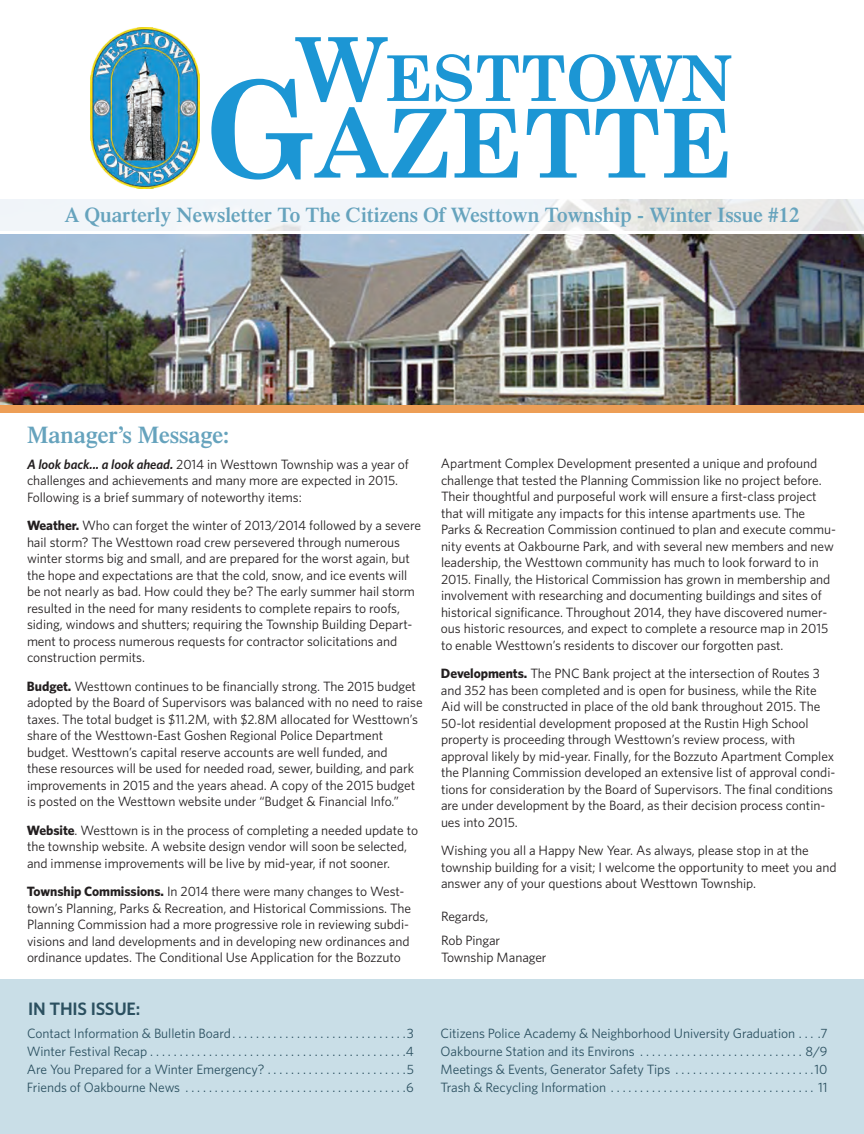
<style>
.page{position:relative;width:864px;height:1134px;background:#fff}
.page>*{position:absolute;margin:0;border:0;box-sizing:border-box;transform-origin:0 0}
.t1{font:700 95.1px "Century Schoolbook";color:#1c96d4}
.t2{font:700 63px "Century Schoolbook";color:#1c96d4}
.new_body{font:600 24px "Times";color:#66a3bd}
.t3{font:600 21px "Times";color:#66a3bd}
.t4{font:600 18px "Whitney";letter-spacing:-.01em;color:#2b5060}
.new_body-2{font:13.5px/16.5px "Whitney";letter-spacing:-.005em;color:#231f20}
.new_body-3{font:13.5px/18px "Whitney";letter-spacing:-.005em;color:#2b5060}
.s1{font-size:88.35px}
.s2{font-size:133.2px}
.s3{font-weight:600;font-style:italic}
.s4{font-weight:700}
</style>
<div class="page">
<div style="left:0;top:980px;width:864px;height:154px;background:#c9dee7"></div>
<img style="left:91px;top:27px;width:109px;height:162px">
<img style="left:0;top:234px;width:864px;height:171px">
<div style="left:0;top:405px;width:864px;height:7px;background:#ed9e56"></div>
<p class="t2" style="left:298px;top:38px;width:436px"><span class="s1">W</span>ESTTOWN</p>
<p class="t1" style="left:205px;top:83px;width:530px"><span class="s2">G</span>AZETTE</p>
<p class="t3" style="left:65px;top:202px;width:736px">A Quarterly Newsletter To The Citizens Of Westtown Township - Winter Issue #12</p>
<p class="new_body" style="left:27px;top:421px;width:204px">Manager’s Message:</p>
<p class="new_body-2" style="left:27px;top:456px;width:383px"><span class="s3">A look back... a look ahead.</span> 2014 in Westtown Township was a year of challenges and achievements and many more are expected in 2015.<br>Following is a brief summary of noteworthy items:</p>
<p class="new_body-2" style="left:27px;top:517px;width:395px"><span class="s4">Weather.</span> Who can forget the winter of 2013/2014 followed by a severe hail storm? The Westtown road crew persevered through numerous winter storms big and small, and are prepared for the worst again, but the hope and expectations are that the cold, snow, and ice events will be not nearly as bad. How could they be? The early summer hail storm resulted in the need for many residents to complete repairs to roofs, siding, windows and shutters; requiring the Township Building Depart&shy;ment to process numerous requests for contractor solicitations and construction permits.</p>
<p class="new_body-2" style="left:27px;top:678px;width:397px"><span class="s4">Budget.</span> Westtown continues to be financially strong. The 2015 budget adopted by the Board of Supervisors was balanced with no need to raise taxes. The total budget is $11. 2M, with $2.8M allocated for Westtown’s share of the Westtown-East Goshen Regional Police Department budget. Westtown’s capital reserve accounts are well funded, and<br>these resources will be used for needed road, sewer, building, and park improvements in 2015 and the years ahead. A copy of the 2015 budget is posted on the Westtown website under “Budget &amp; Financial Info.”</p>
<p class="new_body-2" style="left:27px;top:822px;width:393px"><span class="s4">Website</span>. Westtown is in the process of completing a needed update to the township website. A website design vendor will soon be selected, and immense improvements will be live by mid-year, if not sooner.</p>
<p class="new_body-2" style="left:27px;top:883px;width:386px"><span class="s4">Township Commissions.</span> In 2014 there were many changes to West&shy;town’s Planning, Parks &amp; Recreation, and Historical Commissions. The Planning Commission had a more progressive role in reviewing subdi&shy;visions and land developments and in developing new ordinances and ordinance updates. The Conditional Use Application for the Bozzuto</p>
<p class="t4" style="left:28px;top:996px;width:114px">IN THIS ISSUE:</p>
<p class="new_body-3" style="left:27px;top:1024px;width:389px">Contact Information &amp; Bulletin Board . . . . . . . . . . . . . . . . . . . . . . . . . . . . . 3</p>
<p class="new_body-3" style="left:27px;top:1042px;width:389px">Winter Festival Recap . . . . . . . . . . . . . . . . . . . . . . . . . . . . . . . . . . . . . . . . . . . 4</p>
<p class="new_body-3" style="left:27px;top:1060px;width:389px">Are You Prepared for a Winter Emergency? . . . . . . . . . . . . . . . . . . . . . . . 5</p>
<p class="new_body-3" style="left:27px;top:1078px;width:389px">Friends of Oakbourne News . . . . . . . . . . . . . . . . . . . . . . . . . . . . . . . . . . . . . 6</p>
<p class="new_body-2" style="left:441px;top:455px;width:397px">Apartment Complex Development presented a unique and profound challenge that tested the Planning Commission like no project before.<br>Their thoughtful and purposeful work will ensure a first-class project that will mitigate any impacts for this intense apartments use. The Parks &amp; Recreation Commission continued to plan and execute commu&shy;nity events at Oakbourne Park, and with several new members and new leadership, the Westtown community has much to look forward to in 2015. Finally, the Historical Commission has grown in membership and involvement with researching and documenting buildings and sites of historical significance. Throughout 2014, they have discovered numer&shy;ous historic resources, and expect to complete a resource map in 2015 to enable Westtown’s residents to discover our forgotten past.</p>
<p class="new_body-2" style="left:441px;top:665px;width:396px"><span class="s4">Developments.</span> The PNC Bank project at the intersection of Routes 3 and 352 has been completed and is open for business, while the Rite Aid will be constructed in place of the old bank throughout 2015. The 50-lot residential development proposed at the Rustin High School property is proceeding through Westtown’s review process, with approval likely by mid-year. Finally, for the Bozzuto Apartment Complex the Planning Commission developed an extensive list of approval condi&shy;tions for consideration by the Board of Supervisors. The final conditions are under development by the Board, as their decision process contin&shy;ues into 2015.</p>
<p class="new_body-2" style="left:441px;top:842px;width:397px">Wishing you all a Happy New Year. As always, please stop in at the township building for a visit; I welcome the opportunity to meet you and answer any of your questions about Westtown Township.</p>
<p class="new_body-2" style="left:441px;top:908px;width:49px">Regards,</p>
<p class="new_body-2" style="left:441px;top:932px;width:61px">Rob Pingar</p>
<p class="new_body-2" style="left:441px;top:949px;width:107px">Township Manager</p>
<p class="new_body-3" style="left:441px;top:1024px;width:389px">Citizens Police Academy &amp; Neighborhood University Graduation . . . .7</p>
<p class="new_body-3" style="left:441px;top:1042px;width:389px">Oakbourne Station and its Environs . . . . . . . . . . . . . . . . . . . . . . . . . . . . 8/9</p>
<p class="new_body-3" style="left:441px;top:1060px;width:389px">Meetings &amp; Events, Generator Safety Tips . . . . . . . . . . . . . . . . . . . . . . . 10<br>Trash &amp; Recycling Information . . . . . . . . . . . . . . . . . . . . . . . . . . . . . . . . . . . 11</p>
</div>
